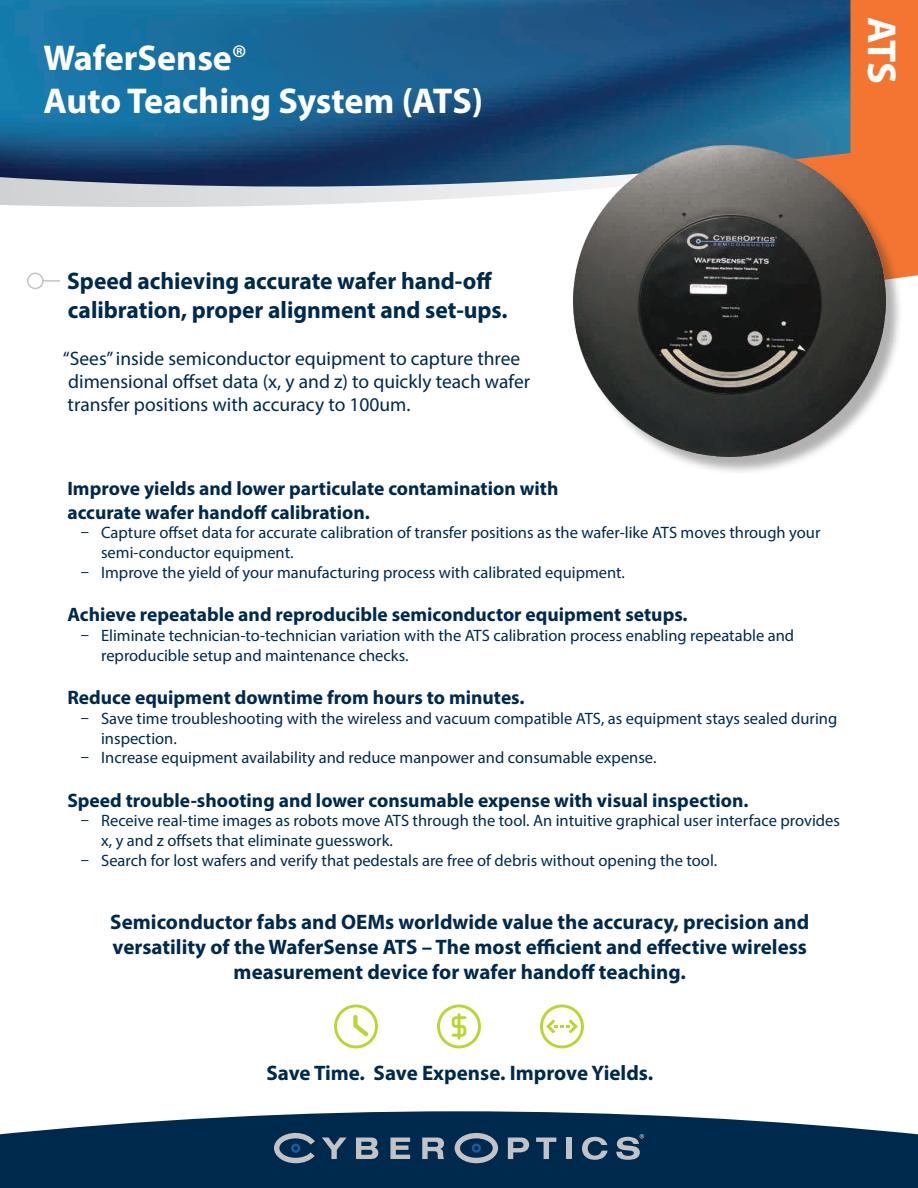
<style>
.page{position:relative;width:918px;height:1188px;background:#fff}
.page>*{position:absolute;margin:0;border:0;box-sizing:border-box;transform-origin:0 0}
.t1{font:700 40.5px "Myriad Pro";color:#fff}
.t2{font:700 36px/43.2px "Myriad Pro";color:#fff}
.t3{font:700 24px/28.8px "Myriad Pro";color:#00294e}
.t4{font:700 21px/25.2px "Myriad Pro";color:#00294e;text-align:center}
.t5{font:700 19.5px/23.4px "Myriad Pro";color:#00294e}
.t6{font:19.5px/23.4px "Myriad Pro";color:#00294e}
.t7{font:16.5px/19.8px "Myriad Pro";color:#00294e}
.s1{font-weight:400}
</style>
<div class="page">
<svg style="left:0;top:189px;width:574px;height:18px"></svg>
<img style="left:0;top:0;width:918px;height:189px">
<svg style="left:0;top:1111px;width:918px;height:77px;background:#1d4162"></svg>
<div style="left:850px;top:0;width:68px;height:169px;background:#f37531"></div>
<svg style="left:322px;top:1138px;width:25px;height:21px"></svg>
<svg style="left:356px;top:1138px;width:22px;height:21px"></svg>
<svg style="left:390px;top:1138px;width:20px;height:21px"></svg>
<svg style="left:422px;top:1138px;width:22px;height:21px"></svg>
<svg style="left:508px;top:1138px;width:21px;height:21px"></svg>
<svg style="left:536px;top:1138px;width:20px;height:21px"></svg>
<div style="left:566px;top:1138px;width:6px;height:21px;background:#c2c3c6"></div>
<svg style="left:582px;top:1137px;width:26px;height:23px"></svg>
<svg style="left:455px;top:1133px;width:43px;height:30px"></svg>
<svg style="left:616px;top:1134px;width:28px;height:26px"></svg>
<svg style="left:274px;top:1133px;width:41px;height:30px"></svg>
<div style="left:27px;top:273px;width:17px;height:16px;border:2px solid #c2c3c6;border-radius:50%"></div>
<svg style="left:43px;top:280px;width:17px;height:2px"></svg>
<svg style="left:334px;top:1004px;width:44px;height:44px"></svg>
<svg style="left:437px;top:1004px;width:44px;height:44px"></svg>
<svg style="left:540px;top:1004px;width:44px;height:44px"></svg>
<div style="left:576px;top:148px;width:328px;height:327px;background:#231f20;opacity:.35"></div>
<img style="left:574px;top:146px;width:311px;height:311px">
<h2 class="t2" style="left:43px;top:35px;width:441px">WaferSense<span class="s1">®<br></span>Auto Teaching System (ATS)</h2>
<h1 class="t1" style="left:908px;top:16px;width:68px;rotate:90deg">ATS</h1>
<p class="t3" style="left:67px;top:266px;width:442px">Speed achieving accurate wafer hand-off calibration, proper alignment and set-ups.</p>
<p class="t6" style="left:63px;top:346px;width:469px">“Sees” inside semiconductor equipment to capture three dimensional offset data (x, y and z) to quickly teach wafer transfer positions with accuracy to 100um.</p>
<p class="t5" style="left:67px;top:476px;width:493px">Improve yields and lower particulate contamination with accurate wafer handoff calibration.</p>
<p class="t7" style="left:101px;top:523px;width:721px;text-indent:-20px">ū Capture offset data for accurate calibration of transfer positions as the wafer-like ATS moves through your semi-conductor equipment.</p>
<p class="t7" style="left:81px;top:562px;width:546px">ū Improve the yield of your manufacturing process with calibrated equipment.</p>
<p class="t5" style="left:67px;top:602px;width:622px">Achieve repeatable and reproducible semiconductor equipment setups.</p>
<p class="t7" style="left:101px;top:625px;width:695px;text-indent:-20px">ū Eliminate technician-to-technician variation with the ATS calibration process enabling repeatable and reproducible setup and maintenance checks.</p>
<p class="t5" style="left:67px;top:685px;width:459px">Reduce equipment downtime from hours to minutes.</p>
<p class="t7" style="left:101px;top:708px;width:738px;text-indent:-20px">ū Save time troubleshooting with the wireless and vacuum compatible ATS, as equipment stays sealed during inspection.</p>
<p class="t7" style="left:81px;top:748px;width:577px">ū Increase equipment availability and reduce manpower and consumable expense.</p>
<p class="t5" style="left:67px;top:788px;width:683px">Speed trouble-shooting and lower consumable expense with visual inspection.</p>
<p class="t7" style="left:101px;top:811px;width:740px;text-indent:-20px">ū Receive real-time images as robots move ATS through the tool. An intuitive graphical user interface provides x, y and z offsets that eliminate guesswork.</p>
<p class="t7" style="left:81px;top:850px;width:638px">ū Search for lost wafers and verify that pedestals are free of debris without opening the tool.</p>
<p class="t4" style="left:110px;top:908px;width:700px">Semiconductor fabs and OEMs worldwide value the accuracy, precision and versatility of the WaferSense ATS – The most efficient and effective wireless measurement device for wafer handoff teaching.</p>
<p class="t4" style="left:266px;top:1060px;width:388px">Save Time. Save Expense. Improve Yields.</p>
</div>
